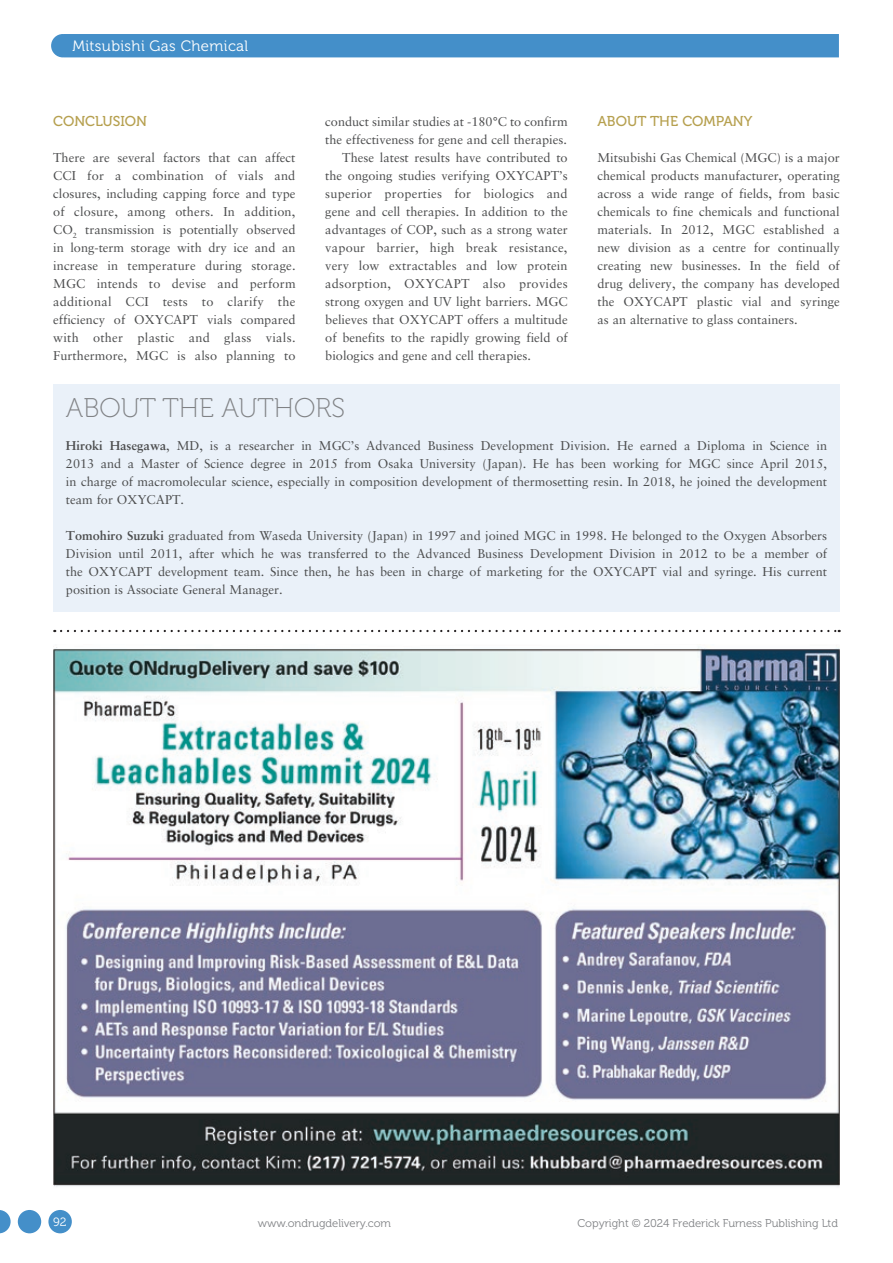
<style>
.page{position:relative;width:893px;height:1263px;background:#fff}
.page>*{position:absolute;margin:0;border:0;box-sizing:border-box;transform-origin:0 0}
.MF_Boxed_text_title{font:27px "Museo 100";color:#808285}
.t1{font:15px "Museo 300";letter-spacing:.025em;color:#fff}
.MF_Xhead{font:14.25px "Museo 500";color:#b6a04f}
.MF_body_no_indent{font:12.75px/18px "Sabon LT Std";color:#4b4c4d;text-align:justify}
.MF_body{font:12.75px/18px "Sabon LT Std";color:#4b4c4d;text-align:justify}
.t2{font:12px "Museo 300";color:#fff}
.t3{font:11.25px "Museo 300";color:#808285}
.s1{font-weight:700}
</style>
<div class="page">
<svg style="left:61px;top:630px;width:779px;height:2px"></svg>
<div style="left:53px;top:384px;width:787px;height:228px;background:#eaf1f9"></div>
<div style="left:51px;top:34px;width:788px;height:23px;background:#448fc9"></div>
<img style="left:53px;top:647px;width:787px;height:540px">
<div style="left:48px;top:1210px;width:24px;height:23px;background:#448fc9;border-radius:50%"></div>
<div style="left:18px;top:1210px;width:23px;height:23px;background:#448fc9;border-radius:50%"></div>
<svg style="left:0;top:1210px;width:11px;height:23px"></svg>
<p class="t1" style="left:72px;top:37px;width:177px">Mitsubishi Gas Chemical</p>
<p class="MF_Xhead" style="left:53px;top:113px;width:96px">CONCLUSION</p>
<p class="MF_body_no_indent" style="left:53px;top:148px;width:244px">There are several factors that can affect CCI for a combination of vials and closures, including capping force and type of closure, among others. In addition, CO<sub>2</sub> transmission is potentially observed in long-term storage with dry ice and an increase in temperature during storage.<br>MGC intends to devise and perform additional CCI tests to clarify the efficiency of OXYCAPT vials compared with other plastic and glass vials.<br>Furthermore, MGC is also planning to</p>
<p class="MF_body_no_indent" style="left:325px;top:112px;width:244px">conduct similar studies at -180°C to confirm the effectiveness for gene and cell therapies.</p>
<p class="MF_body" style="left:325px;top:148px;width:244px;text-indent:17px">These latest results have contributed to the ongoing studies verifying OXYCAPT’s superior properties for biologics and gene and cell therapies. In addition to the advantages of COP, such as a strong water vapour barrier, high break resistance, very low extractables and low protein adsorption, OXYCAPT also provides strong oxygen and UV light barriers. MGC believes that OXYCAPT offers a multitude of benefits to the rapidly growing field of biologics and gene and cell therapies.</p>
<p class="MF_Xhead" style="left:597px;top:113px;width:156px">ABOUT THE COMPANY</p>
<p class="MF_body_no_indent" style="left:597px;top:148px;width:244px">Mitsubishi Gas Chemical (MGC) is a major chemical products manufacturer, operating across a wide range of fields, from basic chemicals to fine chemicals and functional materials. In 2012, MGC established a new division as a centre for continually creating new businesses. In the field of drug delivery, the company has developed the OXYCAPT plastic vial and syringe as an alternative to glass containers.</p>
<p class="MF_Boxed_text_title" style="left:66px;top:394px;width:281px">ABOUT THE AUTHORS</p>
<p class="MF_body_no_indent" style="left:66px;top:436px;width:763px"><span class="s1">Hiroki Hasegawa</span>, MD, is a researcher in MGC’s Advanced Business Development Division. He earned a Diploma in Science in 2013 and a Master of Science degree in 2015 from Osaka University (Japan). He has been working for MGC since April 2015, in charge of macromolecular science, especially in composition development of thermosetting resin. In 2018, he joined the development team for OXYCAPT.</p>
<p class="MF_body_no_indent" style="left:66px;top:526px;width:763px"><span class="s1">Tomohiro Suzuki</span> graduated from Waseda University (Japan) in 1997 and joined MGC in 1998. He belonged to the Oxygen Absorbers Division until 2011, after which he was transferred to the Advanced Business Development Division in 2012 to be a member of the OXYCAPT development team. Since then, he has been in charge of marketing for the OXYCAPT vial and syringe. His current position is Associate General Manager.</p>
<p class="t2" style="left:53px;top:1215px;width:15px">92</p>
<p class="t3" style="left:258px;top:1217px;width:135px">www.ondrugdelivery.com</p>
<p class="t3" style="left:577px;top:1217px;width:262px">Copyright © 2024 Frederick Furness Publishing Ltd</p>
</div>
